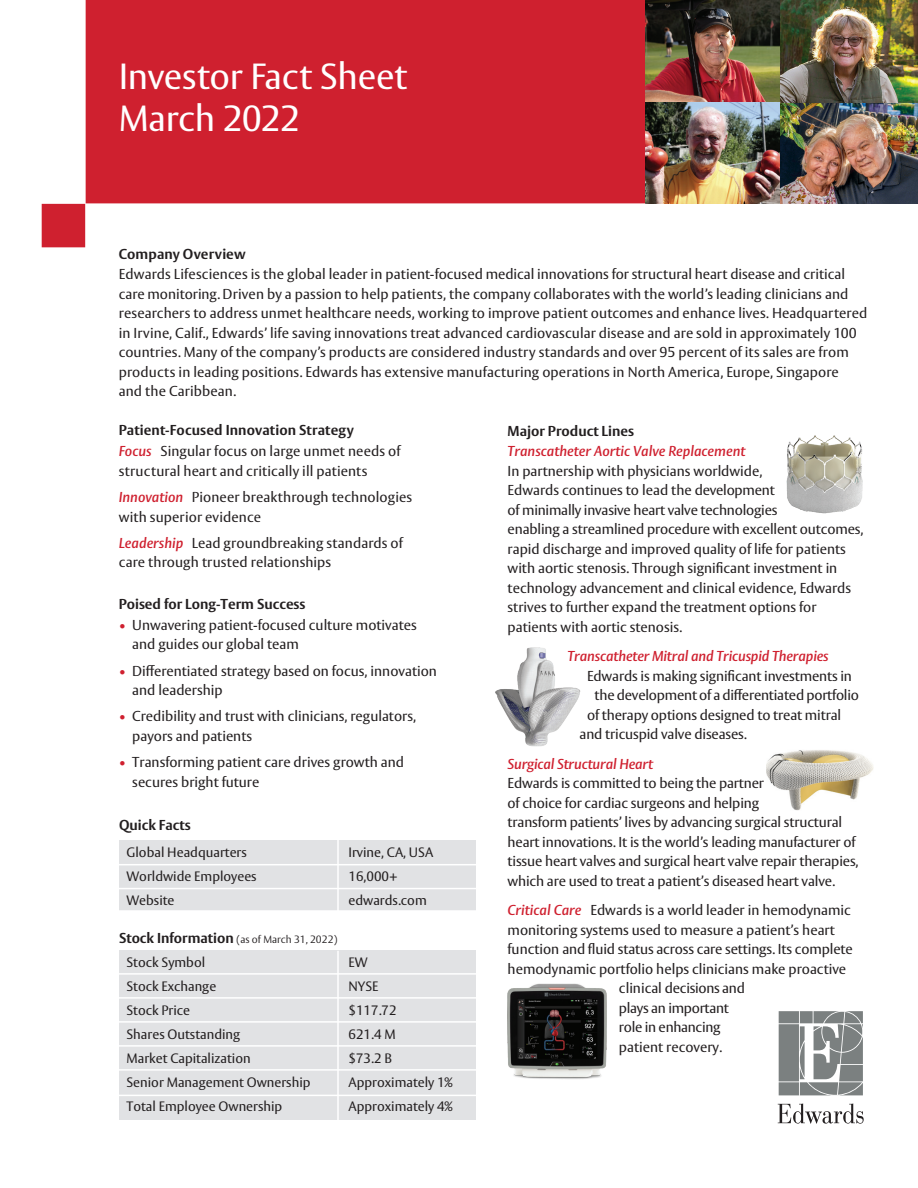
<style>
.page{position:relative;width:918px;height:1188px;background:#fff}
.page>*{position:absolute;margin:0;border:0;box-sizing:border-box;transform-origin:0 0}
.t1{font:36px/42px "Vesta Std";letter-spacing:-.01em;color:#fff}
.t2{font:14.25px/19.5px "Vesta Std";color:#231f20}
.t3{font:700 14.25px/20.9px "Vesta Std";color:#231f20}
.t4{font:italic 600 14.25px "Vesta Std";letter-spacing:-.01em;color:#cf202f}
.t5{font:14.25px "Vesta Std";letter-spacing:-.02em;color:#231f20}
.t6{font:13.5px "Vesta Std";color:#231f20}
.t7{font:300 10.5px "Vesta Std";color:#231f20}
.s1{font-weight:600;font-style:italic;color:#cf202f}
.s2{font-weight:400}
.s3{color:#cf202f}
.s4{font-weight:700;font-size:14.25px}
</style>
<div class="page">
<img style="left:766px;top:750px;width:108px;height:61px">
<div style="left:86px;top:0;width:559px;height:203px;background:#cf202f"></div>
<div style="left:119px;top:951px;width:356px;height:169px;background:#e1e2e4"></div>
<div style="left:119px;top:840px;width:356px;height:73px;background:#e1e2e4"></div>
<hr style="left:115px;top:864px;width:363px;height:1px;background:#fff">
<hr style="left:119px;top:888px;width:359px;height:1px;background:#fff">
<hr style="left:115px;top:910px;width:384px;height:3px;background:#fff">
<hr style="left:118px;top:997px;width:373px;height:2px;background:#fff">
<hr style="left:117px;top:1021px;width:373px;height:2px;background:#fff">
<hr style="left:111px;top:1045px;width:373px;height:2px;background:#fff">
<hr style="left:113px;top:1069px;width:373px;height:2px;background:#fff">
<hr style="left:112px;top:1095px;width:374px;height:1px;background:#fff">
<hr style="left:118px;top:973px;width:366px;height:2px;background:#fff">
<hr style="left:337px;top:951px;width:2px;height:174px;background:#fff">
<hr style="left:337px;top:839px;width:2px;height:73px;background:#fff">
<svg style="left:779px;top:1011px;width:84px;height:84px;background:#959999"></svg>
<svg style="left:778px;top:1103px;width:86px;height:21px"></svg>
<div style="left:42px;top:204px;width:43px;height:43px;background:#cf202f"></div>
<img style="left:786px;top:435px;width:77px;height:79px">
<img style="left:495px;top:647px;width:86px;height:100px">
<img style="left:507px;top:984px;width:99px;height:95px">
<img style="left:645px;top:0;width:273px;height:203px">
<h1 class="t1" style="left:119px;top:56px;width:290px">Investor Fact Sheet<br>March 2022</h1>
<p class="t3" style="left:119px;top:243px;width:128px">Company Overview</p>
<p class="t2" style="left:119px;top:265px;width:750px">Edwards Lifesciences is the global leader in patient-focused medical innovations for structural heart disease and critical care monitoring. Driven by a passion to help patients, the company collaborates with the world’s leading clinicians and researchers to address unmet healthcare needs, working to improve patient outcomes and enhance lives. Headquartered in Irvine, Calif., Edwards’ life saving innovations treat advanced cardiovascular disease and are sold in approximately 100 countries. Many of the company’s products are considered industry standards and over 95 percent of its sales are from products in leading positions. Edwards has extensive manufacturing operations in North America, Europe, Singapore<br>and the Caribbean.</p>
<p class="t3" style="left:119px;top:420px;width:283px">Patient-Focused Innovation Strategy<br><span class="s1">Focus</span> <span class="s2">Singular focus on large unmet needs of</span></p>
<p class="t2" style="left:119px;top:458px;width:295px;line-height:26.2px">structural heart and critically ill patients<br><span class="s1">Innovation</span> Pioneer breakthrough technologies</p>
<p class="t2" style="left:119px;top:503px;width:286px;line-height:26.2px">with superior evidence<br><span class="s1">Leadership</span> Lead groundbreaking standards of</p>
<p class="t2" style="left:119px;top:553px;width:214px">care through trusted relationships</p>
<p class="t3" style="left:119px;top:594px;width:188px">Poised for Long-Term Success</p>
<p class="t2" style="left:132px;top:615px;width:286px;text-indent:-13px"><span class="s3">•</span> Unwavering patient-focused culture motivates and guides our global team</p>
<p class="t2" style="left:132px;top:661px;width:306px;text-indent:-13px"><span class="s3">•</span> Differentiated strategy based on focus, innovation and leadership</p>
<p class="t2" style="left:132px;top:707px;width:285px;text-indent:-13px"><span class="s3">•</span> Credibility and trust with clinicians, regulators, payors and patients</p>
<p class="t2" style="left:132px;top:752px;width:273px;text-indent:-13px"><span class="s3">•</span> Transforming patient care drives growth and secures bright future</p>
<p class="t3" style="left:508px;top:420px;width:128px">Major Product Lines</p>
<p class="t4" style="left:508px;top:443px;width:239px">Transcatheter Aortic Valve Replacement</p>
<p class="t2" style="left:508px;top:461px;width:357px">In partnership with physicians worldwide,<br>Edwards continues to lead the development<br>of minimally invasive heart valve technologies<br>enabling a streamlined procedure with excellent outcomes, rapid discharge and improved quality of life for patients with aortic stenosis. Through significant investment in technology advancement and clinical evidence, Edwards strives to further expand the treatment options for patients with aortic stenosis.</p>
<p class="t4" style="left:568px;top:648px;width:263px">Transcatheter Mitral and Tricuspid Therapies</p>
<p class="t2" style="left:587px;top:666px;width:266px">Edwards is making significant investments in</p>
<p class="t2" style="left:595px;top:685px;width:266px">the development of a differentiated portfolio</p>
<p class="t2" style="left:587px;top:705px;width:256px">of therapy options designed to treat mitral</p>
<p class="t2" style="left:580px;top:724px;width:169px">and tricuspid valve diseases.</p>
<p class="t4" style="left:508px;top:755px;width:147px">Surgical Structural Heart</p>
<p class="t2" style="left:508px;top:773px;width:353px">Edwards is committed to being the partner<br>of choice for cardiac surgeons and helping<br>transform patients’ lives by advancing surgical structural heart innovations. It is the world’s leading manufacturer of tissue heart valves and surgical heart valve repair therapies, which are used to treat a patient’s diseased heart valve.</p>
<p class="t2" style="left:508px;top:900px;width:345px"><span class="s1">Critical Care</span> Edwards is a world leader in hemodynamic</p>
<p class="t2" style="left:508px;top:920px;width:329px">monitoring systems used to measure a patient’s heart</p>
<p class="t2" style="left:508px;top:939px;width:347px">function and fluid status across care settings. Its complete</p>
<p class="t2" style="left:508px;top:959px;width:340px">hemodynamic portfolio helps clinicians make proactive</p>
<p class="t5" style="left:619px;top:980px;width:127px">clinical decisions and</p>
<p class="t5" style="left:619px;top:999px;width:111px">plays an important</p>
<p class="t5" style="left:619px;top:1019px;width:103px">role in enhancing</p>
<p class="t2" style="left:619px;top:1037px;width:105px">patient recovery.</p>
<p class="t3" style="left:119px;top:815px;width:73px">Quick Facts</p>
<p class="t6" style="left:127px;top:844px;width:122px">Global Headquarters</p>
<p class="t6" style="left:348px;top:844px;width:86px">Irvine, CA, USA</p>
<p class="t6" style="left:127px;top:868px;width:132px">Worldwide Employees</p>
<p class="t6" style="left:348px;top:868px;width:51px">16,000+</p>
<p class="t6" style="left:127px;top:892px;width:50px">Website</p>
<p class="t6" style="left:348px;top:892px;width:80px">edwards.com</p>
<p class="t7" style="left:119px;top:933px;width:220px"><span class="s4">Stock Information</span> (as of March 31, 2022)</p>
<p class="t6" style="left:127px;top:954px;width:80px">Stock Symbol</p>
<p class="t6" style="left:348px;top:954px;width:21px">EW</p>
<p class="t6" style="left:127px;top:978px;width:91px">Stock Exchange</p>
<p class="t6" style="left:348px;top:978px;width:31px">NYSE</p>
<p class="t6" style="left:127px;top:1002px;width:65px">Stock Price</p>
<p class="t6" style="left:348px;top:1002px;width:50px">$117.72</p>
<p class="t6" style="left:127px;top:1026px;width:115px">Shares Outstanding</p>
<p class="t6" style="left:348px;top:1026px;width:49px">621.4 M</p>
<p class="t6" style="left:127px;top:1050px;width:126px">Market Capitalization</p>
<p class="t6" style="left:348px;top:1050px;width:45px">$73.2 B</p>
<p class="t6" style="left:127px;top:1074px;width:186px">Senior Management Ownership</p>
<p class="t6" style="left:348px;top:1074px;width:105px">Approximately 1%</p>
<p class="t6" style="left:127px;top:1098px;width:157px">Total Employee Ownership</p>
<p class="t6" style="left:348px;top:1098px;width:105px">Approximately 4%</p>
</div>
